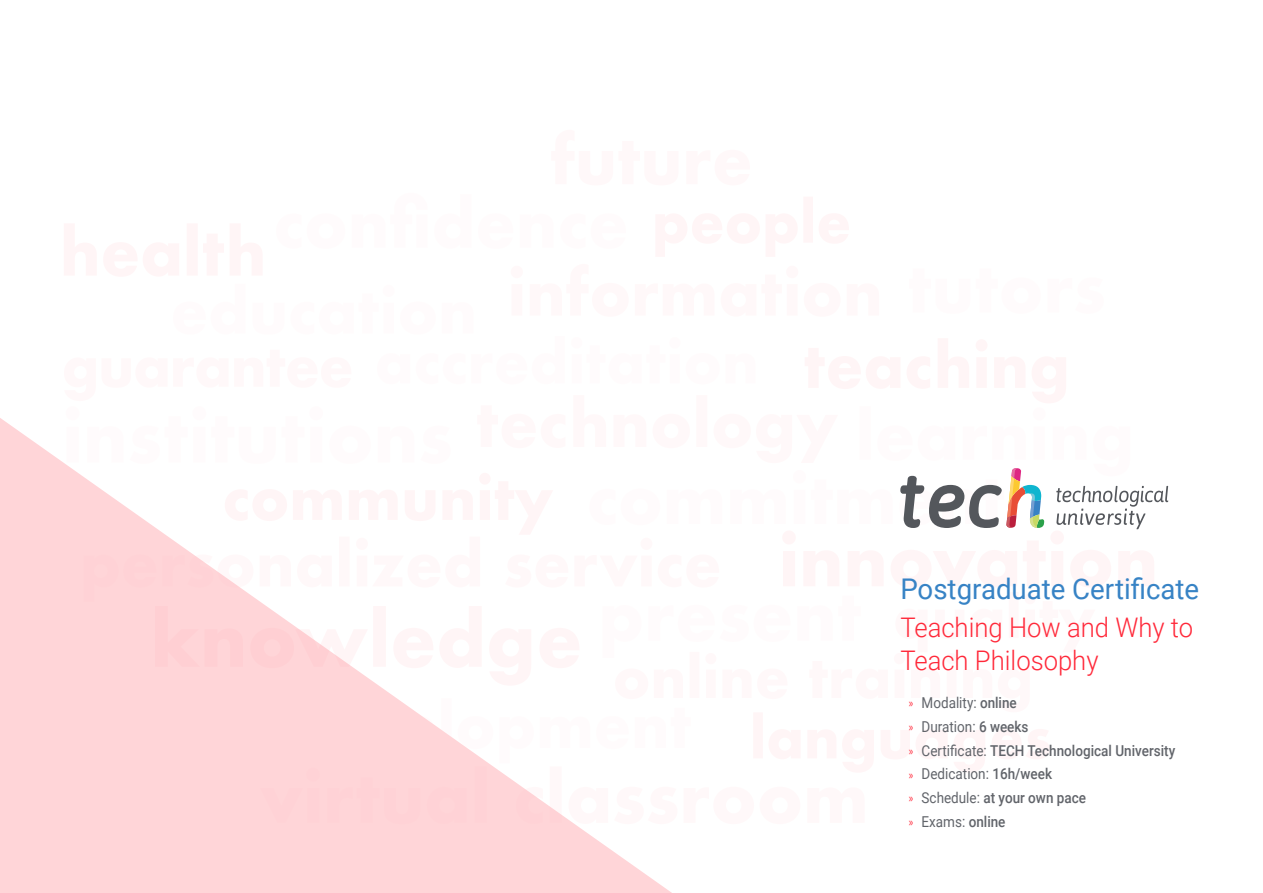
<style>
.page{position:relative;width:1263px;height:893px;background:#fff}
.page>*{position:absolute;margin:0;border:0;box-sizing:border-box;transform-origin:0 0}
.t1{font:28.5px "Roboto";color:#3783c5}
.t2{font:300 27px/33px "Roboto";color:#ff293a;scale:.95 1}
.t3{font:500 15px/23.7px "Roboto";color:#61646a;scale:.9 1}
.s1{font-family:"Myriad Pro";font-weight:400;font-size:12px;color:#ff293a}
.s2{font-weight:400}
</style>
<div class="page">
<div style="left:0;top:418px;width:672px;height:475px;background:#ffd5d8"></div>
<svg style="left:64px;top:418px;width:1104px;height:406px"></svg>
<h1 class="t1" style="left:900px;top:569px;width:300px">Postgraduate Certificate</h1>
<h2 class="t2" style="left:900px;top:610px;width:310px">Teaching How and Why to<br>Teach Philosophy</h2>
<p class="t3" style="left:909px;top:690px;width:297px"><span class="s1">»</span> <span class="s2">Modality:</span> online<br><span class="s1">»</span> <span class="s2">Duration:</span> 6 weeks<br><span class="s1">»</span> <span class="s2">Certificate:</span> TECH Technological University <span class="s1">»</span> <span class="s2">Dedication:</span> 16h/week<br><span class="s1">»</span> <span class="s2">Schedule:</span> at your own pace<br><span class="s1">»</span> <span class="s2">Exams:</span> online</p>
</div>
